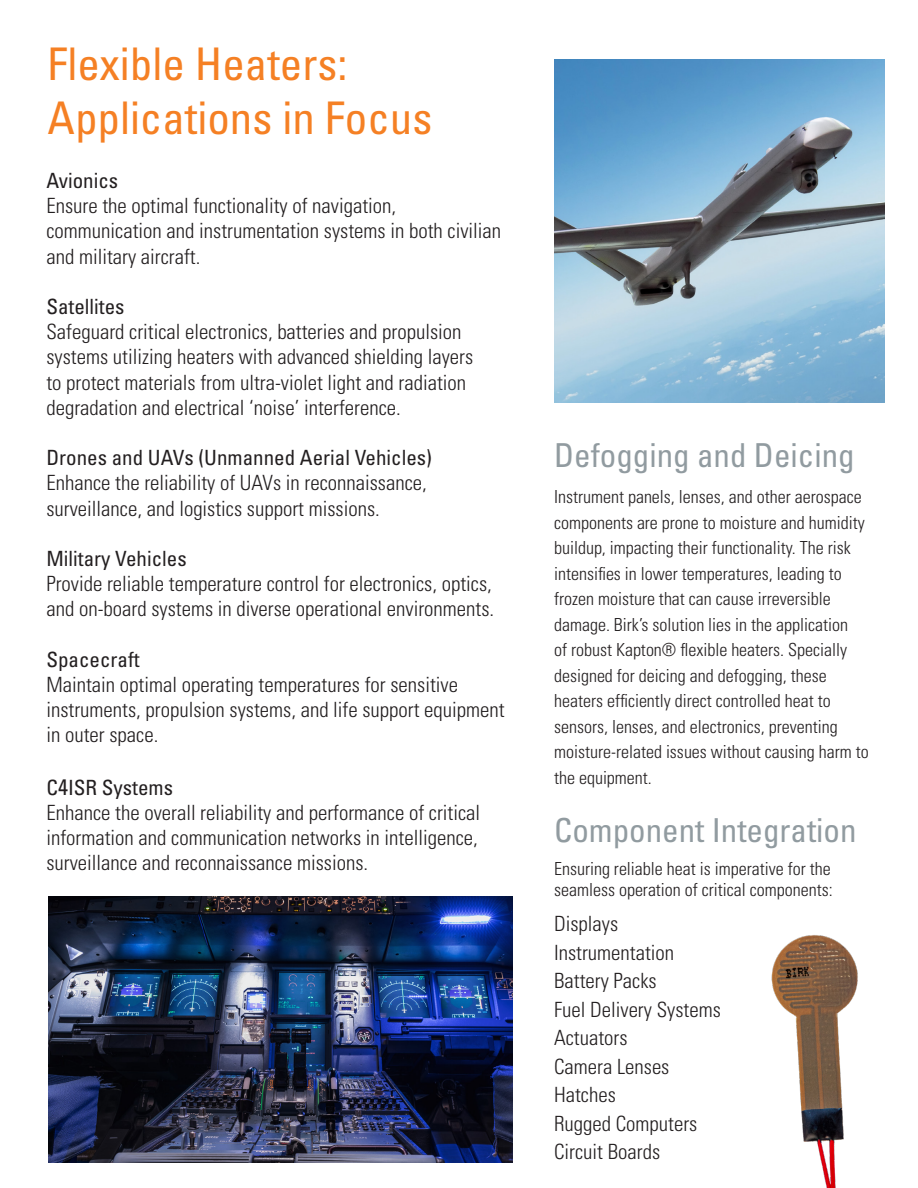
<style>
.page{position:relative;width:918px;height:1188px;background:#fff}
.page>*{position:absolute;margin:0;border:0;box-sizing:border-box;transform-origin:0 0}
.t1{font:condensed 45px/54px "Univers LT Std";color:#f58024}
.t2{font:condensed 33px "Univers LT Std";color:#919ba0}
.t3{font:300 condensed 21px/25.2px "Univers LT Std";color:#231f20}
.t4{font:condensed 21px "Univers LT Std";color:#231f20}
.t5{font:300 condensed 18px/25.5px "Univers LT Std";color:#231f20}
.s1{font-size:22.5px}
</style>
<div class="page">
<img style="left:49px;top:896px;width:464px;height:266px">
<img style="left:554px;top:59px;width:331px;height:344px">
<img style="left:771px;top:935px;width:87px;height:253px">
<p class="t1" style="left:48px;top:36px;width:386px">Flexible Heaters:<br>Applications in Focus</p>
<p class="t4" style="left:46px;top:167px;width:73px">Avionics</p>
<p class="t3" style="left:46px;top:193px;width:456px">Ensure the optimal functionality of navigation, communication and instrumentation systems in both civilian and military aircraft.</p>
<p class="t4" style="left:46px;top:293px;width:80px">Satellites</p>
<p class="t3" style="left:46px;top:319px;width:428px">Safeguard critical electronics, batteries and propulsion systems utilizing heaters with advanced shielding layers to protect materials from ultra-violet light and radiation degradation and electrical ‘noise’ interference.</p>
<p class="t4" style="left:46px;top:444px;width:387px">Drones and UAVs (Unmanned Aerial Vehicles)</p>
<p class="t3" style="left:46px;top:470px;width:382px">Enhance the reliability of UAVs in reconnaissance, surveillance, and logistics support missions.</p>
<p class="t4" style="left:46px;top:545px;width:142px">Military Vehicles</p>
<p class="t3" style="left:46px;top:571px;width:449px">Provide reliable temperature control for electronics, optics, and on-board systems in diverse operational environments.</p>
<p class="t4" style="left:46px;top:646px;width:95px">Spacecraft</p>
<p class="t3" style="left:46px;top:672px;width:460px">Maintain optimal operating temperatures for sensitive instruments, propulsion systems, and life support equipment in outer space.</p>
<p class="t4" style="left:46px;top:774px;width:128px">C<span class="s1">4</span>ISR Systems</p>
<p class="t3" style="left:46px;top:800px;width:435px;text-align:justify">Enhance the overall reliability and performance of critical information and communication networks in intelligence, surveillance and reconnaissance missions.</p>
<p class="t2" style="left:554px;top:434px;width:302px">Defogging and Deicing</p>
<p class="t5" style="left:554px;top:484px;width:316px">Instrument panels, lenses, and other aerospace components are prone to moisture and humidity buildup, impacting their functionality. The risk intensifies in lower temperatures, leading to frozen moisture that can cause irreversible damage. Birk’s solution lies in the application<br>of robust Kapton® flexible heaters. Specially designed for deicing and defogging, these heaters efficiently direct controlled heat to sensors, lenses, and electronics, preventing moisture-related issues without causing harm to the equipment.</p>
<p class="t2" style="left:554px;top:810px;width:304px">Component Integration</p>
<p class="t5" style="left:554px;top:858px;width:280px;line-height:21.6px">Ensuring reliable heat is imperative for the seamless operation of critical components:</p>
<p class="t3" style="left:554px;top:911px;width:66px">Displays</p>
<p class="t3" style="left:554px;top:940px;width:122px">Instrumentation</p>
<p class="t3" style="left:554px;top:968px;width:104px">Battery Packs</p>
<p class="t3" style="left:554px;top:997px;width:168px">Fuel Delivery Systems</p>
<p class="t3" style="left:554px;top:1025px;width:75px">Actuators</p>
<p class="t3" style="left:554px;top:1054px;width:117px">Camera Lenses</p>
<p class="t3" style="left:554px;top:1082px;width:63px">Hatches</p>
<p class="t3" style="left:554px;top:1111px;width:145px">Rugged Computers</p>
<p class="t3" style="left:554px;top:1139px;width:108px">Circuit Boards</p>
</div>
